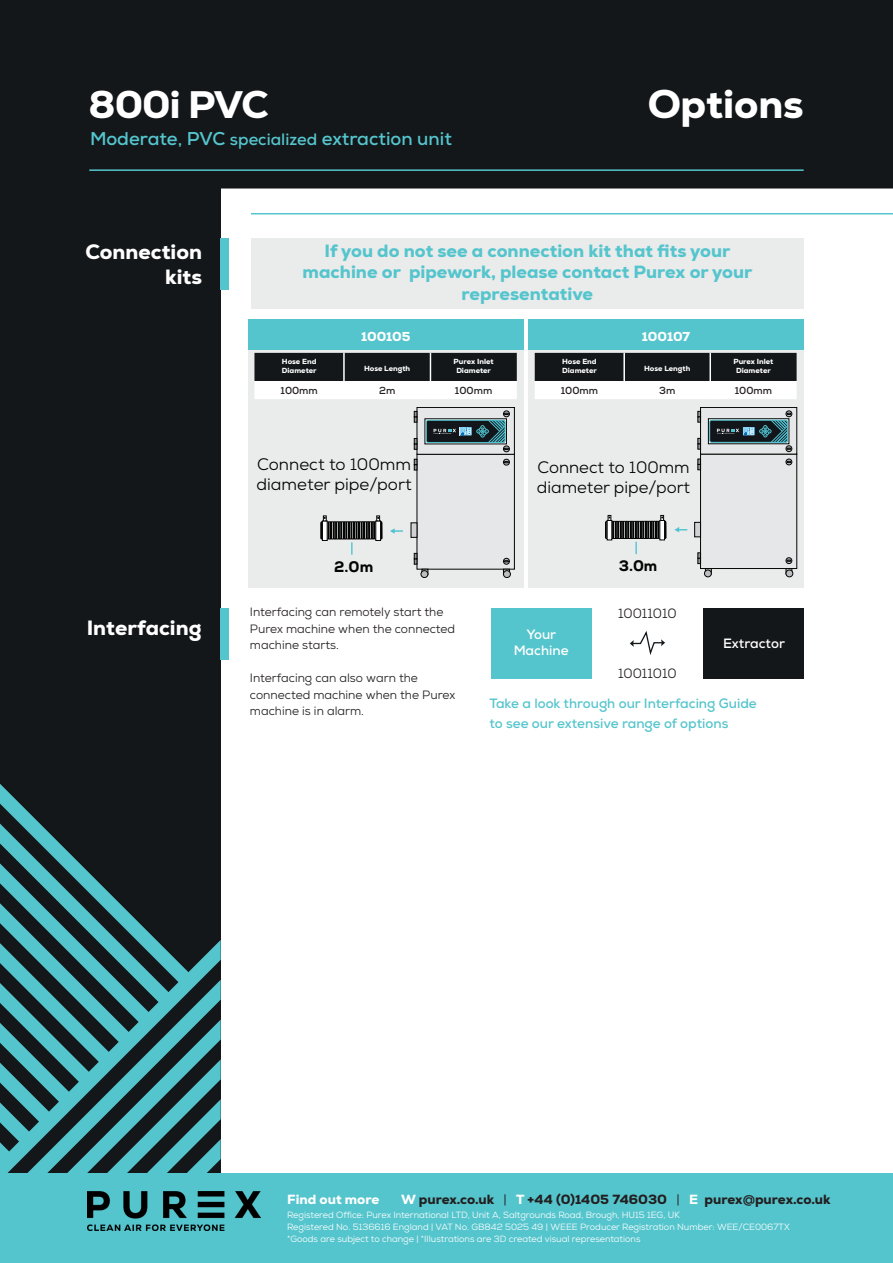
<style>
.page{position:relative;width:893px;height:1263px;background:#fff}
.page>*{position:absolute;margin:0;border:0;box-sizing:border-box;transform-origin:0 0}
.t1{font:800 40.35px "Nexa";color:#fff}
.t2{font:800 39px "Nexa";letter-spacing:-.02em;color:#fff}
.t3{font:800 21px/25.2px "Nexa";color:#fff;text-align:right}
.t4{font:700 18.45px "Nexa";color:#55c5cd}
.t5{font:800 18px/21.6px "Nexa";color:#55c5cd;text-align:center}
.t6{font:16.65px/20px "Nexa";color:#040503}
.t7{font:800 15.15px "Nexa";color:#040503}
.t8{font:700 13.5px/19.5px "Nexa";color:#55c5cd}
.t9{font:800 13.5px "Nexa";color:#231f20}
.t10{font:700 13.5px "Nexa";color:#fff}
.t11{font:13.5px "Nexa";color:#231f20}
.t12{font:800 13.5px "Nexa";color:#fff}
.t13{font:800 13.2px "Nexa";color:#fff}
.t14{font:12px/16.5px "Nexa";color:#231f20}
.t15{font:700 10.2px "Nexa";color:#231f20}
.t16{font:9px "Nexa";color:#fff}
.t17{font:800 7.5px/9px "Nexa";color:#fff;text-align:center}
.s1{font-size:16.5px}
.s2{color:#fff}
.s3{font-weight:400}
.s4{font-weight:700}
</style>
<div class="page">
<div style="left:0;top:0;width:221px;height:1263px;background:#13171a"></div>
<svg style="left:0;top:784px;width:221px;height:390px"></svg>
<div style="left:221px;top:0;width:672px;height:189px;background:#13171a"></div>
<div style="left:220px;top:608px;width:9px;height:52px;background:#55c5cd"></div>
<div style="left:491px;top:608px;width:100px;height:70px;background:#55c5cd"></div>
<div style="left:704px;top:608px;width:100px;height:70px;background:#13171a"></div>
<svg style="left:630px;top:631px;width:35px;height:24px"></svg>
<div style="left:0;top:1174px;width:893px;height:89px;background:#55c5cd"></div>
<img style="left:88px;top:1191px;width:173px;height:40px">
<hr style="left:251px;top:213px;width:642px;height:1px;background:#55c5cd">
<hr style="left:89px;top:169px;width:715px;height:2px;background:#55c5cd">
<div style="left:221px;top:238px;width:8px;height:52px;background:#55c5cd"></div>
<div style="left:248px;top:319px;width:276px;height:269px;background:#eaebeb"></div>
<div style="left:248px;top:319px;width:276px;height:31px;background:#55c5cd"></div>
<svg style="left:254px;top:353px;width:263px;height:46px;background:#717375"></svg>
<div style="left:528px;top:319px;width:276px;height:269px;background:#eaebeb"></div>
<div style="left:528px;top:319px;width:276px;height:31px;background:#55c5cd"></div>
<svg style="left:535px;top:353px;width:262px;height:46px;background:#707274"></svg>
<hr style="left:623px;top:353px;width:2px;height:28px;background:#fff">
<hr style="left:709px;top:353px;width:2px;height:28px;background:#fff">
<svg style="left:606px;top:515px;width:60px;height:39px"></svg>
<div style="left:700px;top:454px;width:97px;height:115px;background:#e6e7e9;border:1px solid #050504"></div>
<div style="left:700px;top:407px;width:97px;height:47px;background:#e6e7e9;border:1px solid #050504"></div>
<svg style="left:786px;top:459px;width:6px;height:6px"></svg>
<div style="left:786px;top:557px;width:6px;height:7px;border:1px solid #050504;border-radius:50%"></div>
<svg style="left:698px;top:411px;width:3px;height:11px"></svg>
<svg style="left:698px;top:438px;width:3px;height:11px"></svg>
<svg style="left:698px;top:459px;width:3px;height:11px"></svg>
<svg style="left:698px;top:552px;width:3px;height:12px"></svg>
<div style="left:694px;top:522px;width:7px;height:15px;background:#d1d2d4;border:1px solid #050504"></div>
<svg style="left:705px;top:568px;width:7px;height:4px"></svg>
<div style="left:704px;top:570px;width:7px;height:7px;background:#bcbdc0;border-radius:50%"></div>
<div style="left:704px;top:570px;width:8px;height:7px;border:1px solid #050504;border-radius:50%"></div>
<svg style="left:786px;top:558px;width:6px;height:14px"></svg>
<div style="left:786px;top:570px;width:7px;height:7px;background:#bcbdc0;border-radius:50%"></div>
<div style="left:786px;top:570px;width:7px;height:7px;border:1px solid #050504;border-radius:50%"></div>
<svg style="left:675px;top:527px;width:12px;height:5px"></svg>
<svg style="left:709px;top:411px;width:83px;height:41px"></svg>
<svg style="left:321px;top:516px;width:61px;height:39px"></svg>
<div style="left:417px;top:454px;width:98px;height:115px;background:#e6e7e9;border:1px solid #050504"></div>
<div style="left:417px;top:407px;width:98px;height:47px;background:#e6e7e9;border:1px solid #050504"></div>
<div style="left:503px;top:411px;width:7px;height:6px;border:1px solid #050504;border-radius:50%"></div>
<div style="left:503px;top:446px;width:7px;height:6px;border:1px solid #050504;border-radius:50%"></div>
<div style="left:503px;top:459px;width:7px;height:6px;border:1px solid #050504;border-radius:50%"></div>
<svg style="left:503px;top:459px;width:6px;height:6px"></svg>
<div style="left:503px;top:558px;width:7px;height:6px;border:1px solid #050504;border-radius:50%"></div>
<svg style="left:503px;top:558px;width:6px;height:6px"></svg>
<svg style="left:414px;top:411px;width:3px;height:11px"></svg>
<svg style="left:414px;top:438px;width:3px;height:12px"></svg>
<svg style="left:414px;top:459px;width:3px;height:11px"></svg>
<svg style="left:411px;top:523px;width:6px;height:15px"></svg>
<svg style="left:414px;top:553px;width:14px;height:22px"></svg>
<div style="left:421px;top:571px;width:7px;height:6px;background:#bcbdc0;border-radius:50%"></div>
<div style="left:421px;top:570px;width:7px;height:8px;border:1px solid #050504;border-radius:50%"></div>
<div style="left:503px;top:571px;width:7px;height:6px;background:#bcbdc0;border-radius:50%"></div>
<div style="left:503px;top:570px;width:8px;height:8px;border:1px solid #050504;border-radius:50%"></div>
<svg style="left:390px;top:528px;width:13px;height:6px"></svg>
<svg style="left:426px;top:411px;width:83px;height:41px"></svg>
<div style="left:251px;top:238px;width:553px;height:70px;background:#eaebeb"></div>
<p class="t2" style="left:88px;top:79px;width:182px">800i PVC</p>
<p class="t1" style="left:648px;top:78px;width:158px">Options</p>
<p class="t4" style="left:90px;top:126px;width:363px">Moderate, PVC <span class="s1">specialized</span> extraction unit</p>
<p class="t3" style="left:85px;top:239px;width:118px">Connection kits</p>
<p class="t3" style="left:87px;top:615px;width:116px">Interfacing</p>
<p class="t5" style="left:303px;top:239px;width:451px">If you do not see a connection kit that fits your machine or pipework, please contact Purex or your representative</p>
<p class="t13" style="left:361px;top:328px;width:51px">100105</p>
<p class="t13" style="left:642px;top:328px;width:50px">100107</p>
<p class="t17" style="left:282px;top:357px;width:36px">Hose End</p>
<p class="t17" style="left:282px;top:366px;width:36px">Diameter</p>
<p class="t17" style="left:364px;top:363px;width:48px">Hose Length</p>
<p class="t17" style="left:454px;top:357px;width:42px">Purex Inlet<br>Diameter</p>
<p class="t15" style="left:281px;top:384px;width:39px">100mm</p>
<p class="t15" style="left:379px;top:384px;width:18px">2m</p>
<p class="t15" style="left:455px;top:384px;width:39px">100mm</p>
<p class="t17" style="left:562px;top:357px;width:36px">Hose End</p>
<p class="t17" style="left:562px;top:366px;width:36px">Diameter</p>
<p class="t17" style="left:644px;top:363px;width:48px">Hose Length</p>
<p class="t17" style="left:733px;top:357px;width:42px">Purex Inlet<br>Diameter</p>
<p class="t15" style="left:561px;top:384px;width:39px">100mm</p>
<p class="t15" style="left:659px;top:384px;width:18px">3m</p>
<p class="t15" style="left:735px;top:384px;width:39px">100mm</p>
<p class="t6" style="left:257px;top:454px;width:157px">Connect to 100mm diameter pipe/port</p>
<p class="t6" style="left:537px;top:457px;width:155px">Connect to 100mm diameter pipe/port</p>
<p class="t7" style="left:334px;top:557px;width:41px">2.0m</p>
<p class="t7" style="left:619px;top:556px;width:40px">3.0m</p>
<p class="t14" style="left:250px;top:604px;width:207px">Interfacing can remotely start the<br>Purex machine when the connected machine starts.</p>
<p class="t14" style="left:250px;top:670px;width:207px">Interfacing can also warn the connected machine when the Purex machine is in alarm.</p>
<p class="t10" style="left:526px;top:625px;width:31px">Your</p>
<p class="t10" style="left:514px;top:642px;width:56px">Machine</p>
<p class="t11" style="left:618px;top:604px;width:60px">10011010</p>
<p class="t11" style="left:618px;top:665px;width:60px">10011010</p>
<p class="t10" style="left:723px;top:634px;width:63px">Extractor</p>
<p class="t8" style="left:489px;top:694px;width:269px">Take a look through our Interfacing Guide to see our extensive range of options</p>
<p class="t12" style="left:287px;top:1190px;width:94px">Find out more</p>
<p class="t9" style="left:401px;top:1190px;width:431px"><span class="s2">W</span> purex.co.uk <span class="s3">|</span> <span class="s2">T</span> +44 (0)1405 746030 <span class="s3">|</span> <span class="s2">E</span> purex<span class="s4">@</span>purex.co.uk</p>
<p class="t16" style="left:287px;top:1209px;width:394px">Registered Office: Purex International LTD, Unit A, Saltgrounds Road, Brough, HU15 1EG, UK</p>
<p class="t16" style="left:287px;top:1221px;width:504px">Registered No. 5136616 England | VAT No. GB842 5025 49 | WEEE Producer Registration Number: WEE/CE0067TX</p>
<p class="t16" style="left:287px;top:1233px;width:355px">*Goods are subject to change | *Illustrations are 3D created visual representations</p>
</div>
